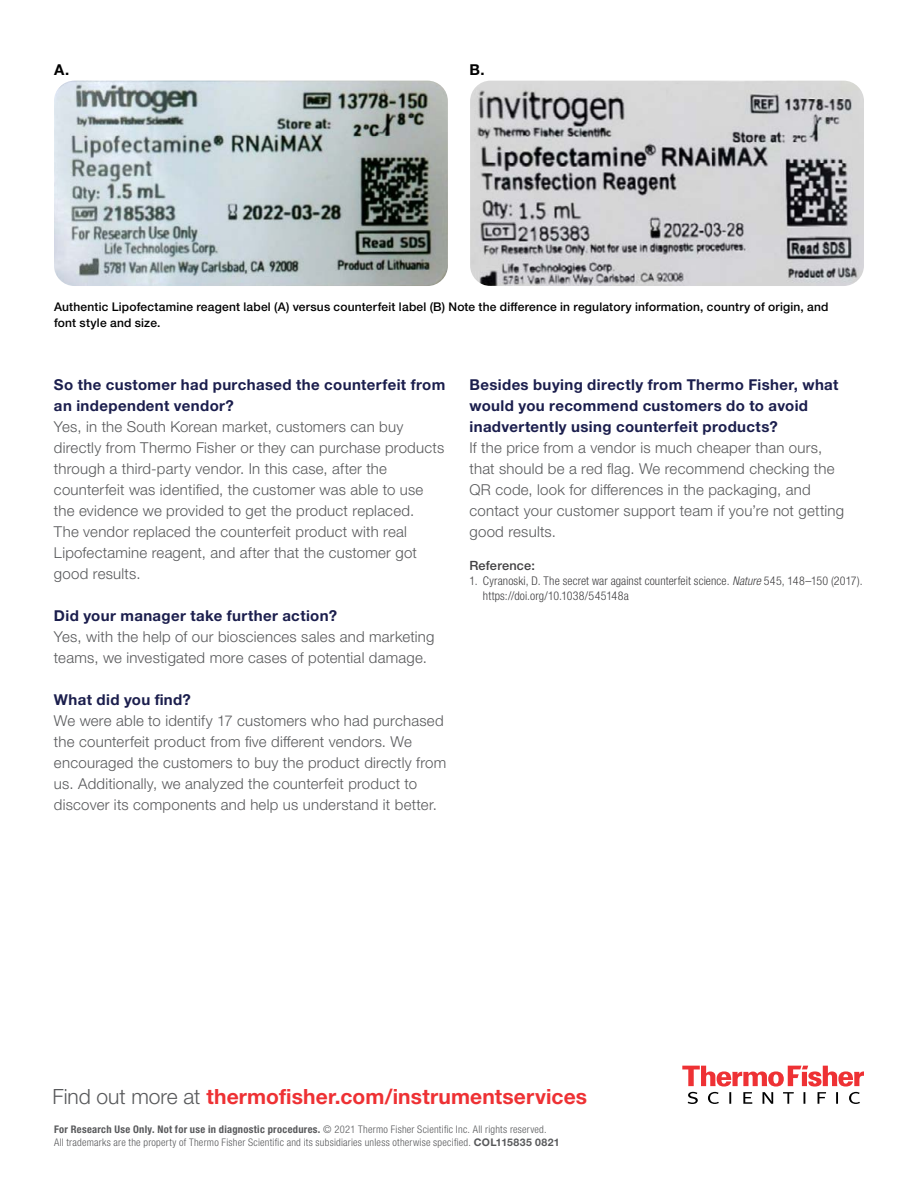
<style>
.page{position:relative;width:918px;height:1188px;background:#fff}
.page>*{position:absolute;margin:0;border:0;box-sizing:border-box;transform-origin:0 0}
.t1{font:700 21px "Helvetica Neue LTW1 G";letter-spacing:.005em;color:#ee3134}
.t2{font:300 15px/21px "Helvetica Neue LTW1 G";letter-spacing:.015em;color:#58595b}
.t3{font:700 15px/21px "Helvetica Neue LTW1 G";letter-spacing:.025em;color:#1b1e4d}
.t4{font:700 15px "Helvetica Neue LTW1 G";color:#000}
.t5{font:500 12.75px "Helvetica Neue LTW1 G";letter-spacing:.015em;color:#414042}
.t6{font:500 12px/15.8px "Helvetica Neue LTW1 G";letter-spacing:.02em;color:#000}
.t7{font:300 condensed 12px/15px "Helvetica Neue LTW1 G";letter-spacing:.01em;color:#414042}
.t8{font:300 condensed 10.5px/13.5px "Helvetica Neue LTW1 G";letter-spacing:.025em;color:#58595b}
.s1{font-style:italic}
.s2{font-weight:300;color:#58595b}
.s3{font-weight:700}
.s4{font-weight:700;font-stretch:normal}
</style>
<div class="page">
<svg style="left:682px;top:1066px;width:182px;height:38px"></svg>
<img style="left:54px;top:81px;width:394px;height:205px">
<img style="left:470px;top:81px;width:394px;height:205px">
<p class="t4" style="left:54px;top:60px;width:17px">A.</p>
<p class="t4" style="left:470px;top:60px;width:17px">B.</p>
<p class="t6" style="left:54px;top:299px;width:776px">Authentic Lipofectamine reagent label (A) versus counterfeit label (B) Note the difference in regulatory information, country of origin, and font style and size.</p>
<p class="t3" style="left:54px;top:374px;width:393px">So the customer had purchased the counterfeit from an independent vendor?</p>
<p class="t2" style="left:54px;top:416px;width:392px">Yes, in the South Korean market, customers can buy directly from Thermo Fisher or they can purchase products through a third-party vendor. In this case, after the counterfeit was identified, the customer was able to use the evidence we provided to get the product replaced.<br>The vendor replaced the counterfeit product with real Lipofectamine reagent, and after that the customer got good results.</p>
<p class="t3" style="left:54px;top:605px;width:285px">Did your manager take further action?</p>
<p class="t2" style="left:54px;top:626px;width:382px">Yes, with the help of our biosciences sales and marketing teams, we investigated more cases of potential damage.</p>
<p class="t3" style="left:54px;top:689px;width:138px">What did you find?</p>
<p class="t2" style="left:54px;top:710px;width:394px">We were able to identify 17 customers who had purchased the counterfeit product from five different vendors. We encouraged the customers to buy the product directly from us. Additionally, we analyzed the counterfeit product to discover its components and help us understand it better.</p>
<p class="t3" style="left:469px;top:374px;width:371px">Besides buying directly from Thermo Fisher, what would you recommend customers do to avoid inadvertently using counterfeit products?</p>
<p class="t2" style="left:469px;top:437px;width:376px">If the price from a vendor is much cheaper than ours, that should be a red flag. We recommend checking the QR code, look for differences in the packaging, and contact your customer support team if you’re not getting good results.</p>
<p class="t5" style="left:469px;top:558px;width:67px">Reference:</p>
<p class="t7" style="left:483px;top:573px;width:381px;text-indent:-14px">1. Cyranoski, D. The secret war against counterfeit science. <span class="s1">Nature</span> 545, 148–150 (2017). https://doi.org/10.1038/545148a</p>
<h1 class="t1" style="left:52px;top:1084px;width:536px"><span class="s2">Find out more at</span> thermofisher.com/instrumentservices</h1>
<p class="t8" style="left:54px;top:1122px;width:507px"><span class="s3">For Research Use Only. Not for use in diagnostic procedures.</span> © 2021 Thermo Fisher Scientific Inc. All rights reserved.<br>All trademarks are the property of Thermo Fisher Scientific and its subsidiaries unless otherwise specified. <span class="s4">COL115835 0821</span></p>
</div>
